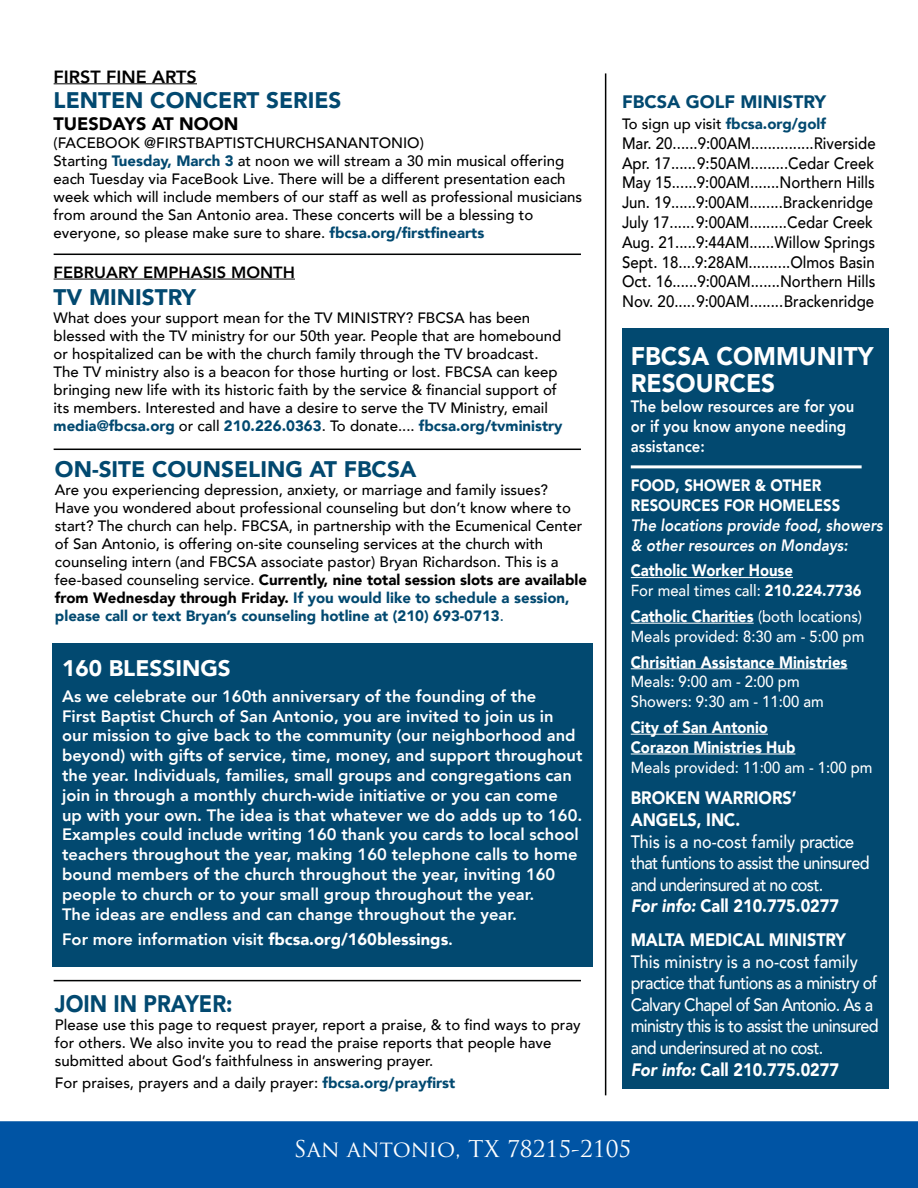
<style>
.page{position:relative;width:918px;height:1188px;background:#fff}
.page>*{position:absolute;margin:0;border:0;box-sizing:border-box;transform-origin:0 0}
.t1{font:900 25.5px/27.6px "Avenir";color:#fff;scale:.95 1}
.t2{font:900 23.85px "Avenir";color:#024970;scale:.89 1}
.t3{font:900 22.5px "Avenir";color:#024970}
.t4{font:22.5px "Trajan Pro";color:#fff}
.t5{font:900 22.5px "Avenir";color:#fff}
.t6{font:500 18px/21.6px "Avenir";letter-spacing:-.04em;color:#fff;scale:.9 1}
.t7{font:900 18px/21.6px "Avenir";color:#fff;scale:.9 1}
.t8{font:900 18px "Avenir";color:#024970}
.t9{font:900 18px "Avenir";color:#000}
.t10{font:800 17.7px "Avenir";color:#000}
.t11{font:800 16.5px/19.8px "Avenir";color:#fff}
.t12{font:500 16.5px/19.8px "Avenir";color:#000;scale:.91 1}
.t13{font:900 16.5px/19.8px "Avenir";color:#fff;scale:.9 1}
.t14{font:800 16.5px/19.8px "Avenir";color:#fff;scale:.9 1}
.t15{font:800 16.2px "Avenir";color:#000}
.t16{font:500 16.05px/19.8px "Avenir";color:#fff;scale:.93 1}
.t17{font:500 15px/18px "Avenir";color:#000}
.t18{font:900 15px "Avenir";color:#024970}
.s1{font-weight:900;color:#024970}
.s2{font-weight:900}
.s3{color:#024970}
.s4{font-weight:500;color:#000}
.s5{font-weight:500;font-size:16.05px}
</style>
<div class="page">
<hr style="left:54px;top:980px;width:527px;height:1px;background:#000101">
<hr style="left:54px;top:449px;width:527px;height:1px;background:#000101">
<hr style="left:54px;top:254px;width:527px;height:1px;background:#000101">
<hr style="left:605px;top:73px;width:1px;height:1022px;background:#000101">
<div style="left:622px;top:328px;width:266px;height:761px;background:#024970"></div>
<hr style="left:631px;top:465px;width:231px;height:3px;background:#fff">
<hr style="left:631px;top:577px;width:162px;height:1px;background:#fff">
<hr style="left:631px;top:623px;width:123px;height:1px;background:#fff">
<hr style="left:631px;top:668px;width:217px;height:1px;background:#fff">
<hr style="left:631px;top:734px;width:137px;height:1px;background:#fff">
<hr style="left:631px;top:754px;width:164px;height:1px;background:#fff">
<div style="left:52px;top:644px;width:541px;height:323px;background:#024970"></div>
<hr style="left:54px;top:279px;width:241px;height:1px;background:#000">
<hr style="left:54px;top:83px;width:143px;height:1px;background:#000">
<div style="left:0;top:1121px;width:918px;height:67px;background:#0054a4"></div>
<p class="t10" style="left:54px;top:63px;width:145px">FIRST FINE ARTS</p>
<h3 class="t3" style="left:54px;top:81px;width:289px">LENTEN CONCERT SERIES</h3>
<p class="t9" style="left:54px;top:108px;width:186px">TUESDAYS AT NOON</p>
<p class="t17" style="left:54px;top:133px;width:530px">(FACEBOOK @FIRSTBAPTISTCHURCHSANANTONIO)<br>Starting <span class="s1">Tuesday, March 3</span> at noon we will stream a 30 min musical offering each Tuesday via FaceBook Live. There will be a different presentation each week which will include members of our staff as well as professional musicians from around the San Antonio area. These concerts will be a blessing to everyone, so please make sure to share. <span class="s1">fbcsa.org/firstfinearts</span></p>
<p class="t15" style="left:54px;top:260px;width:243px">FEBRUARY EMPHASIS MONTH</p>
<h3 class="t3" style="left:54px;top:278px;width:144px">TV MINISTRY</h3>
<p class="t17" style="left:54px;top:308px;width:510px">What does your support mean for the TV MINISTRY? FBCSA has been blessed with the TV ministry for our 50th year. People that are homebound or hospitalized can be with the church family through the TV broadcast.<br>The TV ministry also is a beacon for those hurting or lost. FBCSA can keep bringing new life with its historic faith by the service &amp; financial support of its members. Interested and have a desire to serve the TV Ministry, email <span class="s1">media@fbcsa.org</span> or call <span class="s1">210.226.0363</span>. To donate.... <span class="s1">fbcsa.org/tvministry</span></p>
<h3 class="t3" style="left:55px;top:449px;width:363px">ON-SITE COUNSELING AT FBCSA</h3>
<p class="t17" style="left:55px;top:480px;width:534px">Are you experiencing depression, anxiety, or marriage and family issues?<br>Have you wondered about professional counseling but don’t know where to start? The church can help. FBCSA, in partnership with the Ecumenical Center of San Antonio, is offering on-site counseling services at the church with counseling intern (and FBCSA associate pastor) Bryan Richardson. This is a fee-based counseling service. <span class="s2">Currently, nine total session slots are available from Wednesday through Friday.</span> <span class="s1">If you would like to schedule a session, please call or text Bryan’s counseling hotline at (210) 693-0713</span><span class="s3">.</span></p>
<h3 class="t5" style="left:62px;top:649px;width:170px">160 BLESSINGS</h3>
<p class="t11" style="left:62px;top:686px;width:522px">As we celebrate our 160th anniversary of the founding of the<br>First Baptist Church of San Antonio, you are invited to join us in our mission to give back to the community (our neighborhood and beyond) with gifts of service, time, money, and support throughout the year. Individuals, families, small groups and congregations can join in through a monthly church-wide initiative or you can come<br>up with your own. The idea is that whatever we do adds up to 160.<br>Examples could include writing 160 thank you cards to local school teachers throughout the year, making 160 telephone calls to home bound members of the church throughout the year, inviting 160 people to church or to your small group throughout the year.<br>The ideas are endless and can change throughout the year.</p>
<p class="t11" style="left:62px;top:930px;width:393px">For more information visit <span class="s2">fbcsa.org/160blessings</span>.</p>
<h2 class="t2" style="left:55px;top:983px;width:201px">JOIN IN PRAYER:</h2>
<p class="t17" style="left:55px;top:1015px;width:527px">Please use this page to request prayer, report a praise, &amp; to find ways to pray for others. We also invite you to read the praise reports that people have submitted about God’s faithfulness in answering prayer.</p>
<p class="t17" style="left:55px;top:1073px;width:402px">For praises, prayers and a daily prayer: <span class="s1">fbcsa.org/prayfirst</span></p>
<p class="t8" style="left:622px;top:86px;width:205px">FBCSA GOLF MINISTRY</p>
<p class="t18" style="left:622px;top:111px;width:205px"><span class="s4">To sign up visit</span> fbcsa.org/golf</p>
<p class="t12" style="left:622px;top:132px;width:280px">Mar. 20......9:00AM...............Riverside Apr. 17......9:50AM.........Cedar Creek May 15......9:00AM.......Northern Hills Jun. 19......9:00AM........Brackenridge July 17......9:00AM.........Cedar Creek Aug. 21.....9:44AM......Willow Springs Sept. 18....9:28AM..........Olmos Basin Oct. 16......9:00AM.......Northern Hills Nov. 20.....9:00AM........Brackenridge</p>
<h1 class="t1" style="left:631px;top:341px;width:257px">FBCSA COMMUNITY<br>RESOURCES</h1>
<p class="t14" style="left:631px;top:396px;width:250px">The below resources are for you or if you know anyone needing assistance:</p>
<p class="t13" style="left:631px;top:475px;width:234px">FOOD, SHOWER &amp; OTHER<br>RESOURCES FOR HOMELESS</p>
<p class="t14" style="left:631px;top:515px;width:285px">The locations provide food, showers &amp; other resources on Mondays:</p>
<p class="t13" style="left:631px;top:560px;width:182px">Catholic Worker House</p>
<p class="t16" style="left:631px;top:580px;width:250px">For meal times call: <span class="s2">210.224.7736</span></p>
<p class="t13" style="left:631px;top:606px;width:259px">Catholic Charities <span class="s5">(both locations)</span></p>
<p class="t16" style="left:631px;top:625px;width:253px">Meals provided: 8:30 am - 5:00 pm</p>
<p class="t13" style="left:631px;top:651px;width:242px">Chrisitian Assistance Ministries</p>
<p class="t16" style="left:631px;top:671px;width:209px">Meals: 9:00 am - 2:00 pm<br>Showers: 9:30 am - 11:00 am</p>
<p class="t13" style="left:631px;top:717px;width:184px">City of San Antonio<br>Corazon Ministries Hub</p>
<p class="t16" style="left:631px;top:756px;width:262px">Meals provided: 11:00 am - 1:00 pm</p>
<p class="t7" style="left:631px;top:787px;width:186px">BROKEN WARRIORS’<br>ANGELS, INC.</p>
<p class="t6" style="left:631px;top:830px;width:267px">This is a no-cost family practice that funtions to assist the uninsured and underinsured at no cost.</p>
<p class="t7" style="left:631px;top:889px;width:241px;line-height:33.6px">Forinfo:Call 210.775.0277<br>MALTA MEDICAL MINISTRY</p>
<p class="t6" style="left:631px;top:950px;width:277px">This ministry is a no-cost family practice that funtions as a ministry of Calvary Chapel of San Antonio. As a ministry this is to assist the uninsured and underinsured at no cost.</p>
<p class="t7" style="left:631px;top:1058px;width:233px">Forinfo:Call 210.775.0277</p>
<h3 class="t4" style="left:294px;top:1134px;width:339px">San antonio, TX 78215-2105</h3>
</div>
